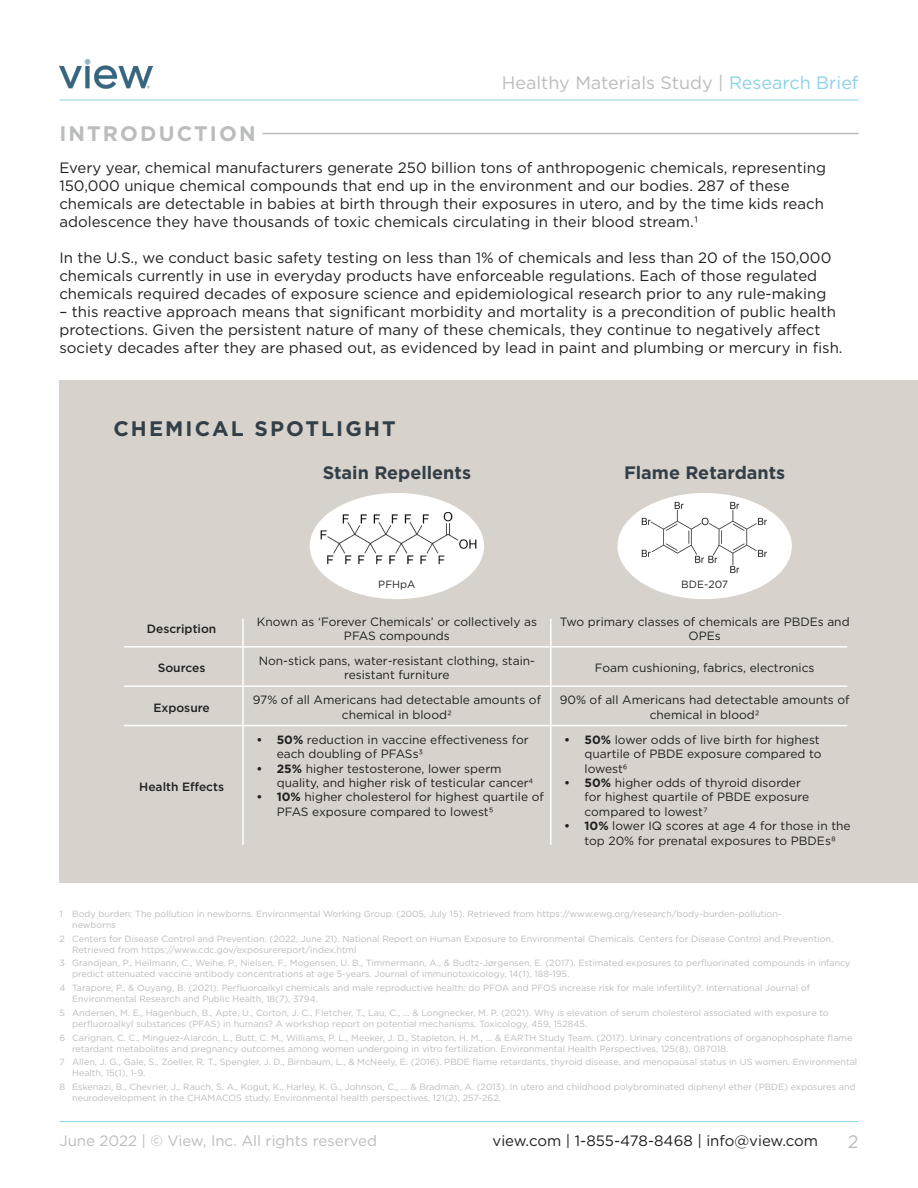
<style>
.page{position:relative;width:918px;height:1188px;background:#fff}
.page>*{position:absolute;margin:0;border:0;box-sizing:border-box;transform-origin:0 0}
.Executive_Summary{font:700 21px "Gotham";letter-spacing:.1em;color:#333f48}
.Executive_Summary-2{font:700 21px "Gotham";letter-spacing:.1em;color:#bbbcbc}
.t1{font:18px "Gotham";color:#bbbcbc}
.Section_Title{font:700 18px "Gotham";color:#333f48}
.Normal_Text{font:15px/18px "Gotham";color:#231f20}
.t2{font:15px "Gotham";color:#bbbcbc}
.Normal_Text-2{font:12px/14.4px "Gotham";color:#231f20;text-align:center}
.Normal_Text-3{font:500 12px "Gotham";color:#231f20}
.Normal_Text-4{font:10.5px "Gotham";color:#231f20}
.Citations{font:9px/10.8px "Gotham";color:#bbbcbc}
.Normal_Text-5{font:9px/10.8px "Gotham";color:#bbbcbc}
.s1{color:#8bd3e6}
.s2{font-weight:700}
</style>
<div class="page">
<img style="left:59px;top:59px;width:93px;height:30px">
<hr style="left:59px;top:1121px;width:800px;height:1px;background:#8bd3e6">
<hr style="left:59px;top:100px;width:800px;height:1px;background:#8bd3e6">
<div style="left:59px;top:380px;width:859px;height:503px;background:#d7d2cb"></div>
<hr style="left:262px;top:133px;width:597px;height:1px;background:#bbbcbc">
<div style="left:618px;top:493px;width:174px;height:106px;background:#fff;border-radius:50%"></div>
<img style="left:641px;top:501px;width:127px;height:73px">
<hr style="left:124px;top:646px;width:723px;height:2px;background:#fff">
<hr style="left:550px;top:619px;width:2px;height:226px;background:#fff">
<div style="left:310px;top:493px;width:174px;height:106px;background:#fff;border-radius:50%"></div>
<img style="left:320px;top:512px;width:157px;height:52px">
<hr style="left:242px;top:619px;width:2px;height:226px;background:#fff">
<hr style="left:124px;top:685px;width:723px;height:2px;background:#fff">
<hr style="left:124px;top:725px;width:723px;height:1px;background:#fff">
<h2 class="t1" style="left:502px;top:71px;width:358px">Healthy Materials Study | <span class="s1">Research Brief</span></h2>
<p class="Executive_Summary-2" style="left:59px;top:122px;width:198px">INTRODUCTION</p>
<p class="Normal_Text" style="left:59px;top:159px;width:768px">Every year, chemical manufacturers generate 250 billion tons of anthropogenic chemicals, representing 150,000 unique chemical compounds that end up in the environment and our bodies. 287 of these chemicals are detectable in babies at birth through their exposures in utero, and by the time kids reach adolescence they have thousands of toxic chemicals circulating in their blood stream.1</p>
<p class="Normal_Text" style="left:59px;top:249px;width:773px">In the U.S., we conduct basic safety testing on less than 1% of chemicals and less than 20 of the 150,000 chemicals currently in use in everyday products have enforceable regulations. Each of those regulated chemicals required decades of exposure science and epidemiological research prior to any rule-making</p>
<p class="Normal_Text" style="left:59px;top:303px;width:785px">– this reactive approach means that significant morbidity and mortality is a precondition of public health protections. Given the persistent nature of many of these chemicals, they continue to negatively affect society decades after they are phased out, as evidenced by lead in paint and plumbing or mercury in fish.</p>
<p class="Executive_Summary" style="left:113px;top:417px;width:284px">CHEMICAL SPOTLIGHT</p>
<p class="Section_Title" style="left:323px;top:462px;width:150px">Stain Repellents</p>
<p class="Section_Title" style="left:624px;top:462px;width:163px">Flame Retardants</p>
<p class="Normal_Text-3" style="left:147px;top:621px;width:71px">Description</p>
<p class="Normal_Text-3" style="left:158px;top:660px;width:49px">Sources</p>
<p class="Normal_Text-3" style="left:153px;top:700px;width:58px">Exposure</p>
<p class="Normal_Text-3" style="left:139px;top:779px;width:86px">Health Effects</p>
<p class="Normal_Text-4" style="left:378px;top:578px;width:39px">PFHpA</p>
<p class="Normal_Text-2" style="left:257px;top:614px;width:282px">Known as ‘Forever Chemicals’ or collectively as<br>PFAS compounds</p>
<p class="Normal_Text-2" style="left:259px;top:653px;width:278px">Non-stick pans, water-resistant clothing, stain&shy;resistant furniture</p>
<p class="Normal_Text-2" style="left:253px;top:693px;width:290px">97% of all Americans had detectable amounts of chemical in blood2</p>
<p class="Normal_Text-2" style="left:277px;top:732px;width:253px;text-align:left;text-indent:-20px"><span class="s2">• 50%</span> reduction in vaccine effectiveness for each doubling of PFASs3</p>
<p class="Normal_Text-2" style="left:277px;top:761px;width:258px;text-align:left;text-indent:-20px"><span class="s2">• 25%</span> higher testosterone, lower sperm quality, and higher risk of testicular cancer4</p>
<p class="Normal_Text-2" style="left:277px;top:790px;width:269px;text-align:left;text-indent:-20px"><span class="s2">• 10%</span> higher cholesterol for highest quartile of<br>PFAS exposure compared to lowest5</p>
<p class="Normal_Text-4" style="left:681px;top:578px;width:48px">BDE-207</p>
<p class="Normal_Text-2" style="left:560px;top:614px;width:291px">Two primary classes of chemicals are PBDEs and<br>OPEs</p>
<p class="Normal_Text-2" style="left:595px;top:661px;width:221px">Foam cushioning, fabrics, electronics</p>
<p class="Normal_Text-2" style="left:560px;top:693px;width:292px">90% of all Americans had detectable amounts of chemical in blood2</p>
<p class="Normal_Text-2" style="left:585px;top:732px;width:238px;text-align:left;text-indent:-20px"><span class="s2">• 50%</span> lower odds of live birth for highest quartile of PBDE exposure compared to lowest6</p>
<p class="Normal_Text-2" style="left:585px;top:775px;width:226px;text-align:left;text-indent:-20px"><span class="s2">• 50%</span> higher odds of thyroid disorder for highest quartile of PBDE exposure compared to lowest7</p>
<p class="Normal_Text-2" style="left:564px;top:819px;width:288px"><span class="s2">• 10%</span> lower IQ scores at age 4 for those in the top 20% for prenatal exposures to PBDEs8</p>
<p class="Normal_Text-5" style="left:72px;top:908px;width:711px">Body burden: The pollution in newborns. Environmental Working Group. (2005, July 15). Retrieved from https://www.ewg.org/research/body-burden-pollution&shy;newborns</p>
<p class="Normal_Text-5" style="left:59px;top:908px;width:5px">1</p>
<p class="Normal_Text-5" style="left:59px;top:933px;width:7px">2</p>
<p class="Normal_Text-5" style="left:72px;top:933px;width:763px">Centers for Disease Control and Prevention. (2022, June 21). National Report on Human Exposure to Environmental Chemicals. Centers for Disease Control and Prevention.<br>Retrieved from https://www.cdc.gov/exposurereport/index.html</p>
<p class="Normal_Text-5" style="left:59px;top:958px;width:7px">3</p>
<p class="Normal_Text-5" style="left:59px;top:982px;width:8px">4</p>
<p class="Normal_Text-5" style="left:59px;top:1007px;width:7px">5</p>
<p class="Normal_Text-5" style="left:59px;top:1032px;width:7px">6</p>
<p class="Normal_Text-5" style="left:59px;top:1057px;width:7px">7</p>
<p class="Normal_Text-5" style="left:59px;top:1081px;width:7px">8</p>
<p class="Normal_Text-5" style="left:72px;top:958px;width:780px">Grandjean, P., Heilmann, C., Weihe, P., Nielsen, F., Mogensen, U. B., Timmermann, A., &amp; Budtz-Jørgensen, E. (2017). Estimated exposures to perfluorinated compounds in infancy predict attenuated vaccine antibody concentrations at age 5-years. Journal of immunotoxicology, 14(1), 188-195.</p>
<p class="Normal_Text-5" style="left:72px;top:982px;width:739px">Tarapore, P., &amp; Ouyang, B. (2021). Perfluoroalkyl chemicals and male reproductive health: do PFOA and PFOS increase risk for male infertility?. International Journal of<br>Environmental Research and Public Health, 18(7), 3794.</p>
<p class="Citations" style="left:72px;top:1007px;width:758px">Andersen, M. E., Hagenbuch, B., Apte, U., Corton, J. C., Fletcher, T., Lau, C., ... &amp; Longnecker, M. P. (2021). Why is elevation of serum cholesterol associated with exposure to perfluoroalkyl substances (PFAS) in humans? A workshop report on potential mechanisms. Toxicology, 459, 152845.</p>
<p class="Citations" style="left:72px;top:1032px;width:782px">Carignan, C. C., Mínguez-Alarcón, L., Butt, C. M., Williams, P. L., Meeker, J. D., Stapleton, H. M., ... &amp; EARTH Study Team. (2017). Urinary concentrations of organophosphate flame retardant metabolites and pregnancy outcomes among women undergoing in vitro fertilization. Environmental Health Perspectives, 125(8), 087018.</p>
<p class="Citations" style="left:72px;top:1057px;width:787px">Allen, J. G., Gale, S., Zoeller, R. T., Spengler, J. D., Birnbaum, L., &amp; McNeely, E. (2016). PBDE flame retardants, thyroid disease, and menopausal status in US women. Environmental<br>Health, 15(1), 1-9.</p>
<p class="Citations" style="left:72px;top:1081px;width:785px">Eskenazi, B., Chevrier, J., Rauch, S. A., Kogut, K., Harley, K. G., Johnson, C., ... &amp; Bradman, A. (2013). In utero and childhood polybrominated diphenyl ether (PBDE) exposures and neurodevelopment in the CHAMACOS study. Environmental health perspectives, 121(2), 257-262.</p>
<h3 class="t2" style="left:59px;top:1131px;width:319px">June 2022 | © View, Inc. All rights reserved</h3>
<h3 class="Normal_Text" style="left:493px;top:1131px;width:327px">view.com | 1-855-478-8468 | info@view.com</h3>
<h2 class="t1" style="left:848px;top:1131px;width:12px">2</h2>
</div>
